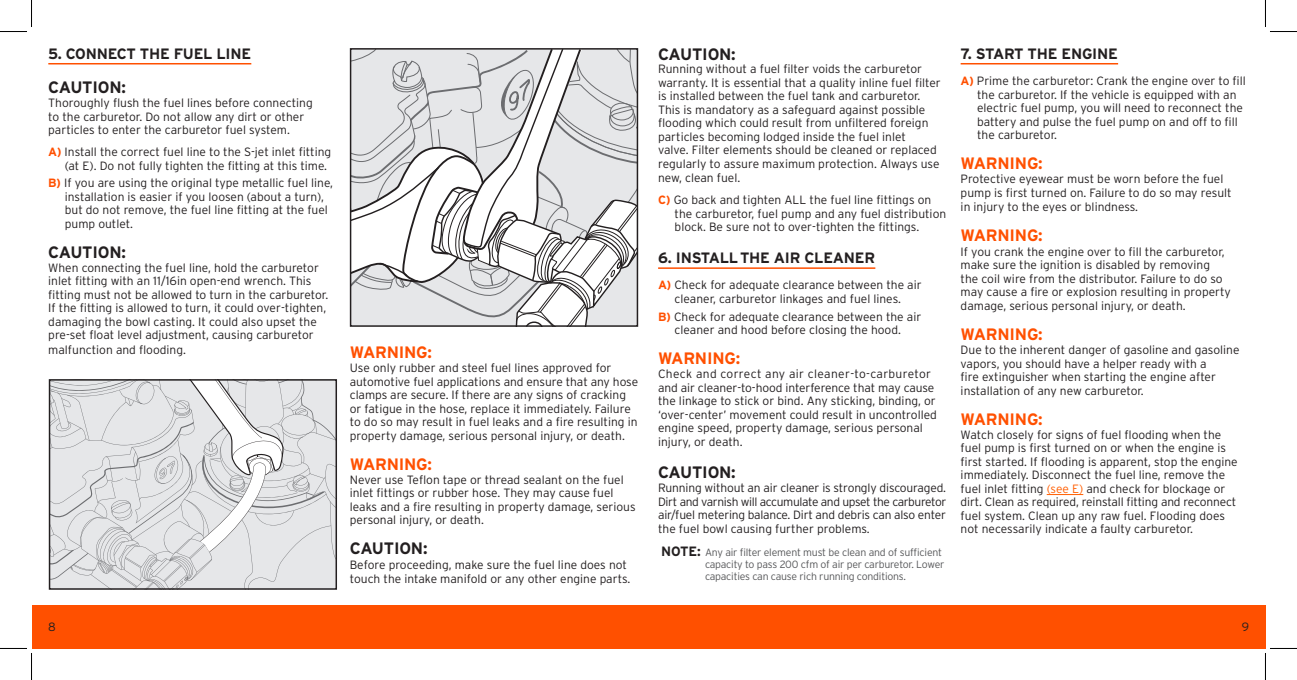
<style>
.page{position:relative;width:1297px;height:680px;background:#fff}
.page>*{position:absolute;margin:0;border:0;box-sizing:border-box;transform-origin:0 0}
.Body_Copy_1{font:700 16.5px "Interstate";letter-spacing:-.015em;color:#ff5000}
.Body_Copy_1-2{font:700 16.5px "Interstate";letter-spacing:-.015em;color:#231f20}
.Body_Copy_1_INDENT{font:700 16.5px "Interstate";letter-spacing:-.015em;color:#ff5000}
.t1{font:700 15px "Interstate";letter-spacing:-.015em;color:#231f20}
.Body_Copy_1-3{font:300 12px/13.5px "Interstate";color:#231f20}
.Body_Copy_1_INDENT-2{font:300 12px/13.5px "Interstate";color:#231f20}
.Body_Copy_1-4{font:300 10.5px/12px "Interstate";letter-spacing:-.02em;color:#57585a}
.s1{font-weight:700;color:#ff5000}
.s2{font-weight:700;font-size:13.5px;color:#231f20}
.s3{color:#ff5e00}
</style>
<div class="page">
<svg style="left:52px;top:382px;width:282px;height:204px"></svg>
<div style="left:49px;top:379px;width:288px;height:210px;border:2px solid #231f20"></div>
<svg style="left:353px;top:51px;width:282px;height:273px"></svg>
<div style="left:350px;top:48px;width:288px;height:279px;border:2px solid #231f20"></div>
<hr style="left:48px;top:63px;width:203px;height:1px;background:#ff5000">
<hr style="left:960px;top:63px;width:157px;height:1px;background:#ff5000">
<hr style="left:1046px;top:494px;width:37px;height:1px;background:#ff5e00">
<hr style="left:658px;top:267px;width:217px;height:2px;background:#ff5000">
<div style="left:32px;top:605px;width:1233px;height:43px;background:#ff5000"></div>
<svg style="left:0;top:0;width:32px;height:32px"></svg>
<svg style="left:0;top:648px;width:32px;height:32px"></svg>
<svg style="left:1265px;top:0;width:31px;height:32px"></svg>
<svg style="left:1264px;top:648px;width:32px;height:32px"></svg>
<p class="t1" style="left:48px;top:45px;width:204px">5. CONNECT THE FUEL LINE</p>
<p class="Body_Copy_1-2" style="left:48px;top:78px;width:79px">CAUTION:</p>
<p class="Body_Copy_1-3" style="left:48px;top:96px;width:266px">Thoroughly flush the fuel lines before connecting to the carburetor. Do not allow any dirt or other particles to enter the carburetor fuel system.</p>
<p class="Body_Copy_1_INDENT-2" style="left:65px;top:145px;width:268px;text-indent:-16px"><span class="s1">A)</span> Install the correct fuel line to the S-jet inlet fitting (at E). Do not fully tighten the fitting at this time.</p>
<p class="Body_Copy_1_INDENT-2" style="left:65px;top:176px;width:270px;text-indent:-16px"><span class="s1">B)</span> If you are using the original type metallic fuel line, installation is easier if you loosen (about a turn), but do not remove, the fuel line fitting at the fuel pump outlet.</p>
<p class="Body_Copy_1-2" style="left:48px;top:243px;width:79px">CAUTION:</p>
<p class="Body_Copy_1-3" style="left:48px;top:261px;width:281px">When connecting the fuel line, hold the carburetor inlet fitting with an 11/16in open-end wrench. This fitting must not be allowed to turn in the carburetor.<br>If the fitting is allowed to turn, it could over-tighten, damaging the bowl casting. It could also upset the pre-set float level adjustment, causing carburetor malfunction and flooding.</p>
<p class="Body_Copy_1" style="left:350px;top:343px;width:84px">WARNING:</p>
<p class="Body_Copy_1-3" style="left:350px;top:361px;width:290px">Use only rubber and steel fuel lines approved for automotive fuel applications and ensure that any hose clamps are secure. If there are any signs of cracking or fatigue in the hose, replace it immediately. Failure to do so may result in fuel leaks and a fire resulting in property damage, serious personal injury, or death.</p>
<p class="Body_Copy_1" style="left:350px;top:455px;width:84px">WARNING:</p>
<p class="Body_Copy_1-3" style="left:350px;top:472px;width:287px">Never use Teflon tape or thread sealant on the fuel inlet fittings or rubber hose. They may cause fuel leaks and a fire resulting in property damage, serious personal injury, or death.</p>
<p class="Body_Copy_1-2" style="left:350px;top:539px;width:79px">CAUTION:</p>
<p class="Body_Copy_1-3" style="left:350px;top:557px;width:282px;line-height:14.2px">Before proceeding, make sure the fuel line does not touch the intake manifold or any other engine parts.</p>
<p class="Body_Copy_1-2" style="left:658px;top:45px;width:79px">CAUTION:</p>
<p class="Body_Copy_1-3" style="left:658px;top:62px;width:284px">Running without a fuel filter voids the carburetor warranty. It is essential that a quality inline fuel filter is installed between the fuel tank and carburetor.<br>This is mandatory as a safeguard against possible flooding which could result from unfiltered foreign particles becoming lodged inside the fuel inlet<br>valve. Filter elements should be cleaned or replaced regularly to assure maximum protection. Always use new, clean fuel.</p>
<p class="Body_Copy_1_INDENT-2" style="left:674px;top:193px;width:273px;text-indent:-16px"><span class="s1">C)</span> Go back and tighten ALL the fuel line fittings on the carburetor, fuel pump and any fuel distribution block. Be sure not to over-tighten the fittings.</p>
<p class="t1" style="left:658px;top:249px;width:218px">6. INSTALL THE AIR CLEANER</p>
<p class="Body_Copy_1_INDENT-2" style="left:658px;top:278px;width:265px;text-align:center"><span class="s1">A)</span> Check for adequate clearance between the air cleaner, carburetor linkages and fuel lines.</p>
<p class="Body_Copy_1_INDENT-2" style="left:658px;top:309px;width:264px;text-align:center"><span class="s1">B)</span> Check for adequate clearance between the air cleaner and hood before closing the hood.</p>
<p class="Body_Copy_1_INDENT" style="left:658px;top:349px;width:84px">WARNING:</p>
<p class="Body_Copy_1-3" style="left:658px;top:367px;width:280px">Check and correct any air cleaner-to-carburetor and air cleaner-to-hood interference that may cause the linkage to stick or bind. Any sticking, binding, or ‘over-center’ movement could result in uncontrolled engine speed, property damage, serious personal injury, or death.</p>
<p class="Body_Copy_1-2" style="left:658px;top:463px;width:79px">CAUTION:</p>
<p class="Body_Copy_1-3" style="left:658px;top:481px;width:290px;text-align:justify">Running without an air cleaner is strongly discouraged.<br>Dirt and varnish will accumulate and upset the carburetor air/fuel metering balance. Dirt and debris can also enter the fuel bowl causing further problems.</p>
<p class="Body_Copy_1-4" style="left:705px;top:546px;width:241px;text-indent:-44px"><span class="s2">NOTE:</span> Any air filter element must be clean and of sufficient capacity to pass 200 cfm of air per carburetor. Lower capacities can cause rich running conditions.</p>
<p class="t1" style="left:960px;top:45px;width:159px">7. START THE ENGINE</p>
<p class="Body_Copy_1_INDENT-2" style="left:976px;top:74px;width:270px;text-indent:-16px"><span class="s1">A)</span> Prime the carburetor: Crank the engine over to fill the carburetor. If the vehicle is equipped with an electric fuel pump, you will need to reconnect the battery and pulse the fuel pump on and off to fill the carburetor.</p>
<p class="Body_Copy_1_INDENT" style="left:960px;top:154px;width:84px">WARNING:</p>
<p class="Body_Copy_1-3" style="left:960px;top:172px;width:272px">Protective eyewear must be worn before the fuel pump is first turned on. Failure to do so may result in injury to the eyes or blindness.</p>
<p class="Body_Copy_1" style="left:960px;top:226px;width:84px">WARNING:</p>
<p class="Body_Copy_1-3" style="left:960px;top:244px;width:271px">If you crank the engine over to fill the carburetor, make sure the ignition is disabled by removing the coil wire from the distributor. Failure to do so may cause a fire or explosion resulting in property damage, serious personal injury, or death.</p>
<p class="Body_Copy_1" style="left:960px;top:325px;width:84px">WARNING:</p>
<p class="Body_Copy_1-3" style="left:960px;top:343px;width:280px">Due to the inherent danger of gasoline and gasoline vapors, you should have a helper ready with a<br>fire extinguisher when starting the engine after installation of any new carburetor.</p>
<p class="Body_Copy_1" style="left:960px;top:409px;width:84px">WARNING:</p>
<p class="Body_Copy_1-3" style="left:960px;top:428px;width:278px">Watch closely for signs of fuel flooding when the fuel pump is first turned on or when the engine is first started. If flooding is apparent, stop the engine immediately. Disconnect the fuel line, remove the fuel inlet fitting <span class="s3">(see E)</span> and check for blockage or dirt. Clean as required, reinstall fitting and reconnect fuel system. Clean up any raw fuel. Flooding does not necessarily indicate a faulty carburetor.</p>
<p class="Body_Copy_1-3" style="left:48px;top:620px;width:9px">8</p>
<p class="Body_Copy_1-3" style="left:1241px;top:620px;width:9px">9</p>
</div>
